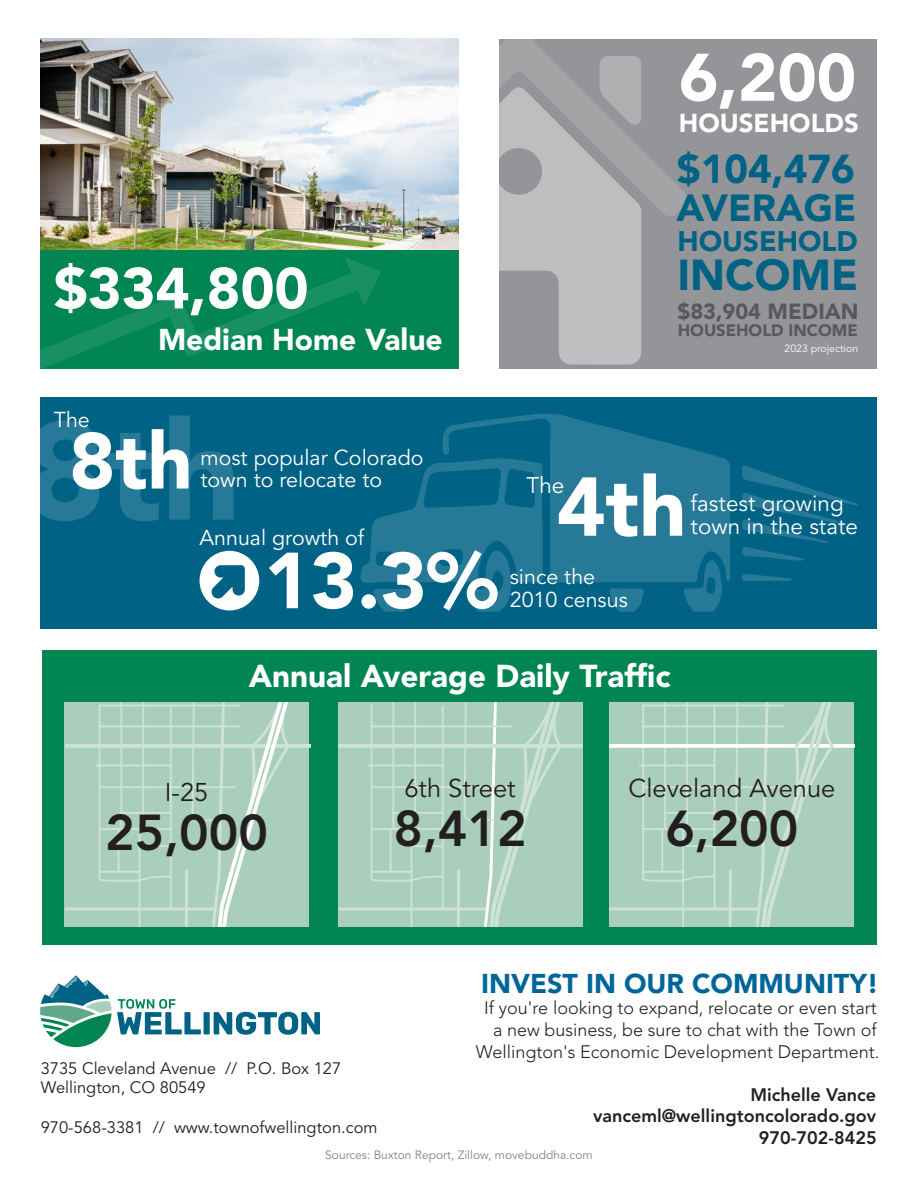
<style>
.page{position:relative;width:918px;height:1188px;background:#fff}
.page>*{position:absolute;margin:0;border:0;box-sizing:border-box;transform-origin:0 0}
.t1{font:900 137.7px "Avenir LT Std";color:#fff}
.t2{font:900 82.5px "Avenir LT Std";color:#fff}
.t3{font:900 78.6px "Avenir LT Std";color:#fff}
.t4{font:900 66.45px "Avenir LT Std";color:#fff}
.t5{font:900 57.45px "Avenir LT Std";color:#fff}
.t6{font:800 49.95px "Avenir LT Std";color:#231f20}
.t7{font:900 43.05px "Avenir LT Std";color:#006285}
.t8{font:900 40.05px "Avenir LT Std";color:#006285}
.t9{font:900 37.5px "Avenir LT Std";color:#006285}
.t10{font:900 31.5px "Avenir LT Std";color:#fff}
.t11{font:900 29.85px "Avenir LT Std";color:#fff}
.t12{font:900 28.05px "Avenir LT Std";color:#006285}
.t13{font:900 27px "Avenir LT Std";color:#069}
.t14{font:900 25.65px "Avenir LT Std";color:#fff}
.t15{font:25.5px "Avenir LT Std";color:#231f20}
.t16{font:22.5px "Avenir LT Std";color:#fff}
.t17{font:900 21.75px "Avenir LT Std";color:#57585a}
.t18{font:21.45px "Avenir LT Std";color:#fff}
.t19{font:300 18px/21.6px "Avenir LT Std";color:#231f20;text-align:right}
.t20{font:800 18px "Avenir LT Std";color:#231f20}
.t21{font:16.5px "Avenir LT Std";color:#231f20}
.t22{font:900 16.5px "Avenir LT Std";color:#57585a}
.t23{font:12px "Avenir LT Std";color:#808285}
.t24{font:10.5px "Avenir LT Std";color:#fff}
</style>
<div class="page">
<svg style="left:40px;top:975px;width:280px;height:72px"></svg>
<div style="left:500px;top:39px;width:377px;height:330px;background:#939598"></div>
<svg style="left:499px;top:218px;width:142px;height:147px;fill:#bdbec0"></svg>
<svg style="left:350px;top:38px;width:337px;height:180px"></svg>
<svg style="left:600px;top:56px;width:41px;height:70px"></svg>
<img style="left:41px;top:39px;width:418px;height:212px">
<div style="left:41px;top:251px;width:418px;height:118px;background:#008553"></div>
<svg style="left:40px;top:254px;width:305px;height:115px"></svg>
<svg style="left:345px;top:257px;width:36px;height:49px"></svg>
<div style="left:41px;top:397px;width:836px;height:232px;background:#006285"></div>
<svg style="left:684px;top:583px;width:38px;height:29px"></svg>
<svg style="left:609px;top:588px;width:35px;height:24px"></svg>
<svg style="left:443px;top:413px;width:287px;height:170px;fill:#267997"></svg>
<svg style="left:360px;top:457px;width:183px;height:155px"></svg>
<svg style="left:742px;top:465px;width:116px;height:96px"></svg>
<svg style="left:742px;top:574px;width:50px;height:7px"></svg>
<div style="left:42px;top:650px;width:835px;height:295px;background:#008553"></div>
<div style="left:64px;top:702px;width:245px;height:224px;background:#aacebc"></div>
<hr style="left:66px;top:744px;width:245px;height:4px;background:#cfe2d8">
<svg style="left:66px;top:702px;width:223px;height:224px"></svg>
<div style="left:609px;top:702px;width:245px;height:224px;background:#aacebc"></div>
<svg style="left:843px;top:744px;width:11px;height:4px"></svg>
<svg style="left:609px;top:702px;width:234px;height:224px"></svg>
<div style="left:338px;top:702px;width:244px;height:224px;background:#aacebc"></div>
<hr style="left:338px;top:744px;width:244px;height:4px;background:#cfe2d8">
<svg style="left:338px;top:703px;width:223px;height:223px"></svg>
<svg style="left:200px;top:551px;width:59px;height:59px"></svg>
<p class="t5" style="left:54px;top:254px;width:256px">$334,800</p>
<p class="t11" style="left:158px;top:322px;width:286px">Median Home Value</p>
<p class="t4" style="left:679px;top:37px;width:179px">6,200</p>
<p class="t14" style="left:679px;top:107px;width:181px">HOUSEHOLDS</p>
<p class="t8" style="left:677px;top:145px;width:179px">$104,476</p>
<p class="t9" style="left:676px;top:186px;width:182px">AVERAGE</p>
<p class="t12" style="left:677px;top:224px;width:182px">HOUSEHOLD</p>
<p class="t7" style="left:678px;top:249px;width:182px">INCOME</p>
<p class="t17" style="left:677px;top:299px;width:183px">$83,904 MEDIAN</p>
<p class="t22" style="left:678px;top:320px;width:182px">HOUSEHOLD INCOME</p>
<p class="t24" style="left:785px;top:343px;width:75px">2023 projection</p>
<p class="t18" style="left:54px;top:407px;width:38px">The</p>
<h1 class="t1" style="left:24px;top:388px;width:218px">8th</h1>
<p class="t3" style="left:69px;top:414px;width:125px">8th</p>
<p class="t18" style="left:200px;top:445px;width:225px">most popular Colorado</p>
<p class="t18" style="left:200px;top:468px;width:183px">town to relocate to</p>
<p class="t18" style="left:200px;top:525px;width:166px">Annual growth of</p>
<p class="t3" style="left:264px;top:533px;width:236px">13.3%</p>
<p class="t2" style="left:557px;top:457px;width:131px">4th</p>
<p class="t16" style="left:527px;top:472px;width:39px">The</p>
<p class="t16" style="left:691px;top:490px;width:155px">fastest growing</p>
<p class="t16" style="left:691px;top:514px;width:169px">town in the state</p>
<p class="t18" style="left:510px;top:565px;width:87px">since the</p>
<p class="t18" style="left:510px;top:587px;width:120px">2010 census</p>
<p class="t10" style="left:249px;top:657px;width:423px">Annual Average Daily Traffic</p>
<p class="t15" style="left:165px;top:777px;width:45px">I-25</p>
<p class="t6" style="left:105px;top:803px;width:164px">25,000</p>
<p class="t15" style="left:404px;top:774px;width:113px">6th Street</p>
<p class="t6" style="left:393px;top:799px;width:135px">8,412</p>
<p class="t15" style="left:628px;top:774px;width:208px">Cleveland Avenue</p>
<p class="t6" style="left:665px;top:799px;width:135px">6,200</p>
<p class="t13" style="left:481px;top:967px;width:399px">INVEST IN OUR COMMUNITY!</p>
<p class="t19" style="left:476px;top:998px;width:405px">If you're looking to expand, relocate or even start a new business, be sure to chat with the Town of<br>Wellington's Economic Development Department.</p>
<p class="t20" style="left:750px;top:1084px;width:127px">Michelle Vance</p>
<p class="t20" style="left:593px;top:1106px;width:285px">vanceml@wellingtoncolorado.gov</p>
<p class="t20" style="left:759px;top:1127px;width:119px">970-702-8425</p>
<p class="t21" style="left:41px;top:1058px;width:302px">3735 Cleveland Avenue // P.O. Box 127</p>
<p class="t21" style="left:41px;top:1078px;width:167px">Wellington, CO 80549</p>
<p class="t21" style="left:41px;top:1118px;width:338px">970-568-3381 // www.townofwellington.com</p>
<p class="t23" style="left:325px;top:1148px;width:269px">Sources: Buxton Report, Zillow, movebuddha.com</p>
</div>
